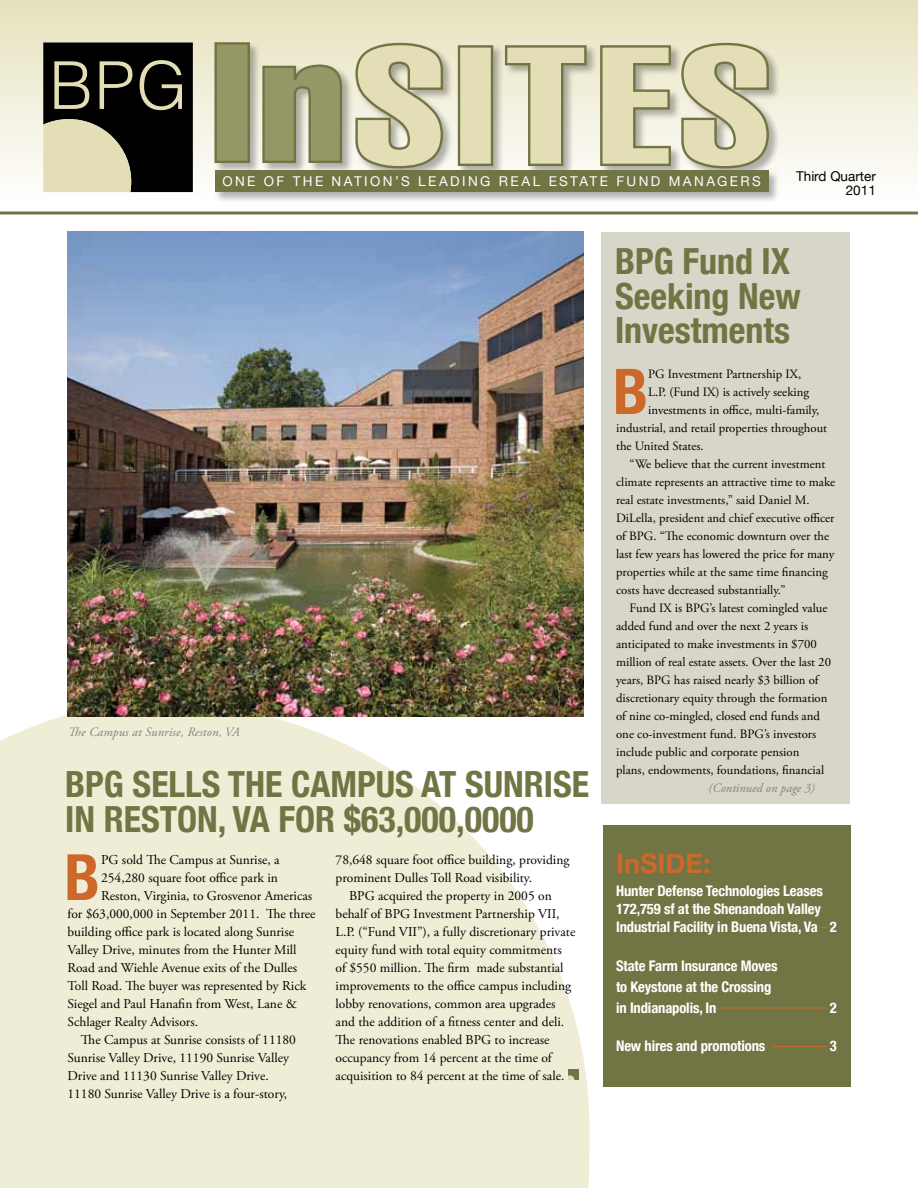
<style>
.page{position:relative;width:918px;height:1188px;background:#fff}
.page>*{position:absolute;margin:0;border:0;box-sizing:border-box;transform-origin:0 0}
.t1{font:700 condensed 63.9px "Helvetica Neue";color:#cc692a}
.t2{font:700 condensed 63.15px "Helvetica Neue";color:#cc692a}
.t3{font:700 condensed 36px/34.5px "Helvetica Neue";color:#717443}
.t4{font:700 27px "Helvetica Neue";color:#cc692a}
.t5{font:700 condensed 14.7px/18px "Helvetica Neue";letter-spacing:-.01em;color:#fff}
.t6{font:13.5px/18px "Adobe Garamond Pro";color:#000}
.t7{font:13.5px "Helvetica Neue";letter-spacing:.18em;color:#fff}
.t8{font:13.5px/13.5px "Helvetica Neue";color:#000;text-align:right}
.t9{font:12.75px "Adobe Garamond Pro";color:#000}
.t10{font:italic 12.75px "Adobe Garamond Pro";letter-spacing:.005em;color:#808285}
</style>
<div class="page">
<svg style="left:0;top:703px;width:590px;height:485px;background:#f1efdb"></svg>
<div style="left:602px;top:232px;width:248px;height:572px;background:#d8d6c9"></div>
<div style="left:603px;top:825px;width:247px;height:261px;background:#717443"></div>
<div style="left:568px;top:1070px;width:10px;height:10px;background:#717443"></div>
<svg style="left:568px;top:1075px;width:6px;height:5px"></svg>
<hr style="left:720px;top:1008px;width:107px;height:1px;background:#cc692a">
<hr style="left:772px;top:1046px;width:55px;height:1px;background:#cc692a">
<div style="left:0;top:0;width:918px;height:208px;background:linear-gradient(to bottom,#e5e0bb,#fff)"></div>
<svg style="left:43px;top:43px;width:150px;height:149px;background:#4d4b3e"></svg>
<div style="left:214px;top:41px;width:140px;height:133px;background:#000;opacity:.3"></div>
<svg style="left:213px;top:41px;width:130px;height:123px;background:#a8a880"></svg>
<div style="left:355px;top:42px;width:425px;height:138px;background:#000;opacity:.3"></div>
<svg style="left:354px;top:42px;width:416px;height:128px;background:#d1ceae"></svg>
<div style="left:214px;top:170px;width:566px;height:33px;background:#000;opacity:.3"></div>
<div style="left:215px;top:170px;width:554px;height:22px;background:#717443"></div>
<hr style="left:0;top:212px;width:918px;height:2px;background:#717443">
<img style="left:68px;top:232px;width:516px;height:485px">
<p class="t7" style="left:222px;top:173px;width:540px">ONE OF T HE NAT ION’S LEADING REAL ESTAT E FUND MANAGERS</p>
<p class="t8" style="left:796px;top:170px;width:81px">THIRD QUARTER<br>2011</p>
<p class="t10" style="left:68px;top:724px;width:173px">The Campus at Sunrise, Reston, VA</p>
<h3 class="t3" style="left:65px;top:767px;width:421px">BPG SELLS THE CAMPUS AT SUNR</h3>
<h3 class="t3" style="left:544px;top:767px;width:47px">ISE</h3>
<h3 class="t3" style="left:65px;top:801px;width:470px">IN RESTON, VA FOR $63,000,0000</h3>
<h1 class="t1" style="left:64px;top:839px;width:37px">B</h1>
<p class="t6" style="left:101px;top:851px;width:180px">PG sold The Campus at Sunrise, a</p>
<p class="t6" style="left:101px;top:869px;width:178px">254,280 square foot office park in</p>
<p class="t6" style="left:101px;top:887px;width:213px">Reston, Virginia, to Grosvenor Americas</p>
<p class="t6" style="left:67px;top:905px;width:249px">for $63,000,000 in September 2011. The three</p>
<p class="t6" style="left:67px;top:923px;width:228px">building office park is located along Sunrise</p>
<p class="t6" style="left:67px;top:941px;width:230px">Valley Drive, minutes from the Hunter Mill</p>
<p class="t6" style="left:67px;top:959px;width:231px">Road and Wiehle Avenue exits of the Dulles</p>
<p class="t6" style="left:67px;top:977px;width:240px">Toll Road. The buyer was represented by Rick</p>
<p class="t6" style="left:67px;top:995px;width:231px">Siegel and Paul Hanafin from West, Lane &amp;</p>
<p class="t6" style="left:67px;top:1013px;width:132px">Schlager Realty Advisors.</p>
<p class="t6" style="left:81px;top:1031px;width:217px">The Campus at Sunrise consists of 11180</p>
<p class="t6" style="left:67px;top:1049px;width:223px">Sunrise Valley Drive, 11190 Sunrise Valley</p>
<p class="t6" style="left:67px;top:1067px;width:203px">Drive and 11130 Sunrise Valley Drive.</p>
<p class="t6" style="left:67px;top:1085px;width:221px">11180 Sunrise Valley Drive is a four-story,</p>
<p class="t6" style="left:336px;top:851px;width:235px">78,648 square foot office building, providing prominent Dulles Toll Road visibility.</p>
<p class="t6" style="left:336px;top:887px;width:241px;text-indent:14px">BPG acquired the property in 2005 on behalf of BPG Investment Partnership VII, L.P. (“Fund VII”), a fully discretionary private equity fund with total equity commitments of $550 million. The firm made substantial improvements to the office campus including lobby renovations, common area upgrades and the addition of a fitness center and deli.<br>The renovations enabled BPG to increase occupancy from 14 percent at the time of acquisition to 84 percent at the time of sale.</p>
<h3 class="t3" style="left:615px;top:244px;width:187px">BPG Fund IX<br>Seeking New<br>Investments</h3>
<h2 class="t2" style="left:613px;top:353px;width:37px">B</h2>
<p class="t9" style="left:648px;top:366px;width:155px">PG Investment Partnership IX,</p>
<p class="t9" style="left:648px;top:384px;width:163px">L.P. (Fund IX) is actively seeking</p>
<p class="t9" style="left:648px;top:402px;width:173px">investments in office, multi-family,</p>
<p class="t9" style="left:616px;top:420px;width:213px">industrial, and retail properties throughout</p>
<p class="t9" style="left:616px;top:438px;width:89px">the United States.</p>
<p class="t9" style="left:630px;top:456px;width:197px">“We believe that the current investment</p>
<p class="t9" style="left:616px;top:474px;width:221px">climate represents an attractive time to make</p>
<p class="t9" style="left:616px;top:492px;width:195px">real estate investments,” said Daniel M.</p>
<p class="t9" style="left:616px;top:510px;width:220px">DiLella, president and chief executive officer</p>
<p class="t9" style="left:616px;top:528px;width:215px">of BPG. “The economic downturn over the</p>
<p class="t9" style="left:616px;top:546px;width:220px">last few years has lowered the price for many</p>
<p class="t9" style="left:616px;top:564px;width:213px">properties while at the same time financing</p>
<p class="t9" style="left:616px;top:582px;width:171px">costs have decreased substantially.”</p>
<p class="t9" style="left:630px;top:600px;width:199px">Fund IX is BPG’s latest comingled value</p>
<p class="t9" style="left:616px;top:618px;width:194px">added fund and over the next 2 years is</p>
<p class="t9" style="left:616px;top:636px;width:202px">anticipated to make investments in $700</p>
<p class="t9" style="left:616px;top:654px;width:216px">million of real estate assets. Over the last 20</p>
<p class="t9" style="left:616px;top:672px;width:204px">years, BPG has raised nearly $3 billion of</p>
<p class="t9" style="left:616px;top:690px;width:213px">discretionary equity through the formation</p>
<p class="t9" style="left:616px;top:708px;width:205px">of nine co-mingled, closed end funds and</p>
<p class="t9" style="left:616px;top:726px;width:202px">one co-investment fund. BPG’s investors</p>
<p class="t9" style="left:616px;top:744px;width:185px">include public and corporate pension</p>
<p class="t9" style="left:616px;top:762px;width:210px">plans, endowments, foundations, financial</p>
<p class="t10" style="left:708px;top:780px;width:108px">(Continued on page 3)</p>
<h3 class="t4" style="left:616px;top:847px;width:96px">InSIDE:</h3>
<p class="t5" style="left:616px;top:882px;width:222px">Hunter Defense Technologies Leases<br>172,759 sf at the Shenandoah Valley<br>Industrial Facility in Buena Vista, Va 2</p>
<p class="t5" style="left:616px;top:955px;width:163px;line-height:21px">State Farm Insurance Moves to Keystone at the Crossing in Indianapolis, In</p>
<p class="t5" style="left:830px;top:998px;width:9px">2</p>
<p class="t5" style="left:616px;top:1037px;width:151px">New hires and promotions</p>
<p class="t5" style="left:830px;top:1037px;width:9px">3</p>
</div>
